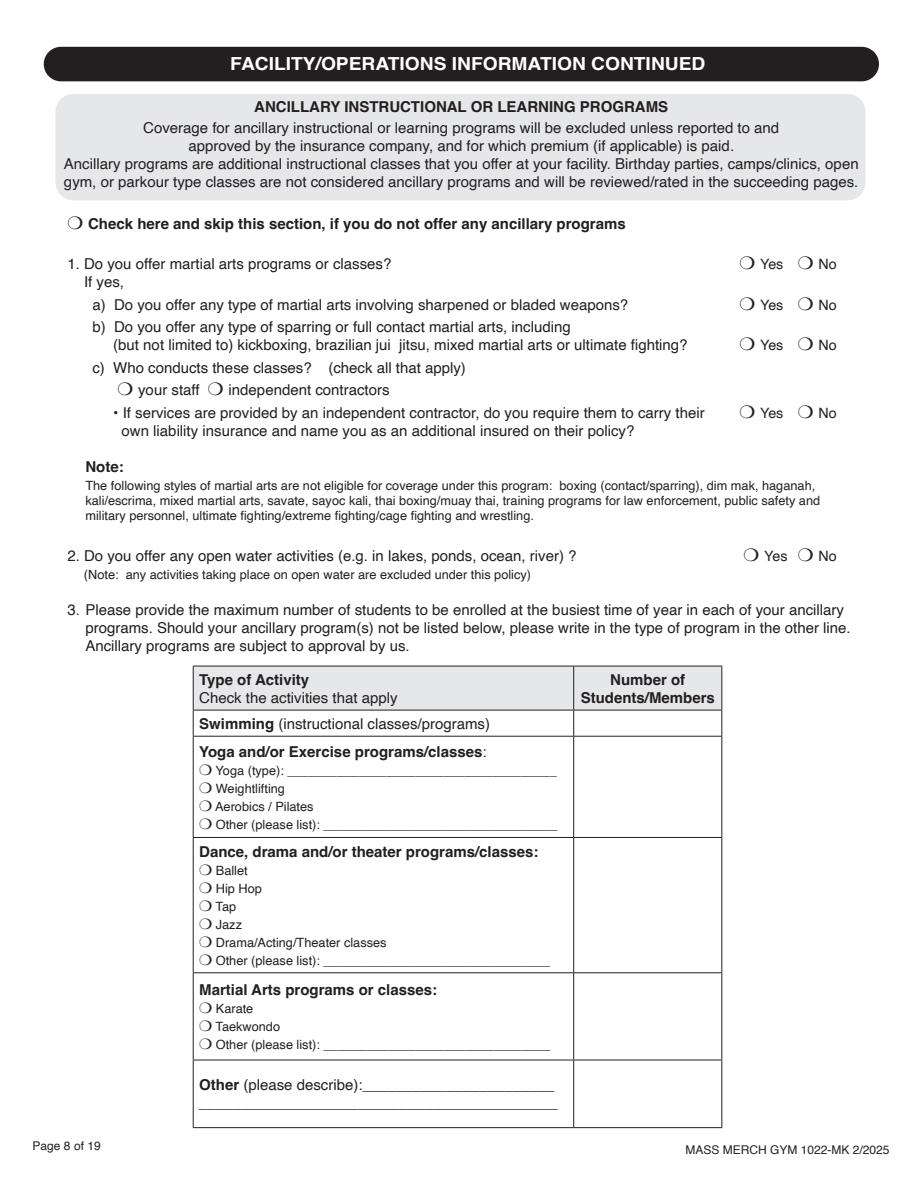
<style>
.page{position:relative;width:918px;height:1188px;background:#fff}
.page>*{position:absolute;margin:0;border:0;box-sizing:border-box;transform-origin:0 0}
.t1{font:700 18px "Helvetica";color:#fff;scale:1.07 1}
.t2{font:15px/18px "Helvetica";color:#231f20}
.t3{font:700 15px/18px "Helvetica";color:#231f20;text-align:center}
.t4{font:14.25px "Helvetica";color:#231f20}
.t5{font:12.75px/18px "Helvetica";color:#231f20}
.t6{font:12px "Helvetica";color:#231f20}
.s1{font-weight:400}
.s2{font-weight:700}
</style>
<div class="page">
<div style="left:56px;top:94px;width:810px;height:106px;background:#e6e7e9;border-radius:18px"></div>
<svg style="left:193px;top:666px;width:529px;height:70px"></svg>
<hr style="left:193px;top:736px;width:381px;height:1px;background:#231f20">
<hr style="left:193px;top:737px;width:1px;height:100px;background:#231f20">
<hr style="left:574px;top:736px;width:148px;height:1px;background:#231f20">
<hr style="left:573px;top:737px;width:1px;height:100px;background:#231f20">
<hr style="left:721px;top:737px;width:1px;height:100px;background:#231f20">
<hr style="left:193px;top:837px;width:381px;height:1px;background:#231f20">
<hr style="left:193px;top:838px;width:1px;height:134px;background:#231f20">
<hr style="left:574px;top:837px;width:148px;height:1px;background:#231f20">
<hr style="left:573px;top:838px;width:1px;height:134px;background:#231f20">
<hr style="left:721px;top:838px;width:1px;height:134px;background:#231f20">
<hr style="left:193px;top:972px;width:381px;height:1px;background:#231f20">
<hr style="left:193px;top:973px;width:1px;height:87px;background:#231f20">
<hr style="left:574px;top:972px;width:148px;height:1px;background:#231f20">
<hr style="left:573px;top:973px;width:1px;height:87px;background:#231f20">
<hr style="left:721px;top:973px;width:1px;height:87px;background:#231f20">
<hr style="left:193px;top:1060px;width:381px;height:1px;background:#231f20">
<hr style="left:193px;top:1060px;width:1px;height:67px;background:#231f20">
<hr style="left:574px;top:1060px;width:148px;height:1px;background:#231f20">
<hr style="left:573px;top:1060px;width:1px;height:67px;background:#231f20">
<hr style="left:721px;top:1060px;width:1px;height:67px;background:#231f20">
<hr style="left:193px;top:1127px;width:381px;height:1px;background:#231f20">
<hr style="left:574px;top:1127px;width:148px;height:1px;background:#231f20">
<div style="left:44px;top:47px;width:835px;height:34px;background:#231f20;border-radius:17px"></div>
<p class="t1" style="left:230px;top:52px;width:445px">FACILITY/OPERATIONS INFORMATION CONTINUED</p>
<p class="t3" style="left:254px;top:100px;width:415px">ANCILLARY INSTRUCTIONAL OR LEARNING PROGRAMS</p>
<p class="t2" style="left:64px;top:119px;width:796px;text-align:center">Coverage for ancillary instructional or learning programs will be excluded unless reported to and<br>approved by the insurance company, and for which premium (if applicable) is paid.<br>Ancillary programs are additional instructional classes that you offer at your facility. Birthday parties, camps/clinics, open gym, or parkour type classes are not considered ancillary programs and will be reviewed/rated in the succeeding pages.</p>
<p class="t3" style="left:88px;top:216px;width:539px">Check here and skip this section, if you do not offer any ancillary programs</p>
<p class="t2" style="left:67px;top:256px;width:326px">1. Do you offer martial arts programs or classes?</p>
<p class="t4" style="left:760px;top:253px;width:25px">Yes</p>
<p class="t4" style="left:819px;top:253px;width:20px">No</p>
<p class="t2" style="left:92px;top:271px;width:537px;line-height:22.5px;text-indent:-8px">If yes,<br>a) Do you offer any type of martial arts involving sharpened or bladed weapons?</p>
<p class="t4" style="left:760px;top:294px;width:25px">Yes</p>
<p class="t4" style="left:819px;top:294px;width:20px">No</p>
<p class="t2" style="left:113px;top:319px;width:576px;text-indent:-21px">b) Do you offer any type of sparring or full contact martial arts, including<br>(but not limited to) kickboxing, brazilian jui jitsu, mixed martial arts or ultimate fighting?</p>
<p class="t4" style="left:760px;top:334px;width:25px">Yes</p>
<p class="t4" style="left:819px;top:334px;width:20px">No</p>
<p class="t2" style="left:138px;top:357px;width:329px;line-height:22.5px;text-indent:-46px">c) Who conducts these classes? (check all that apply) your staff</p>
<p class="t2" style="left:229px;top:382px;width:162px">independent contractors</p>
<p class="t2" style="left:113px;top:404px;width:593px">• If services are provided by an independent contractor, do you require them to carry their</p>
<p class="t4" style="left:760px;top:402px;width:25px">Yes</p>
<p class="t4" style="left:819px;top:402px;width:20px">No</p>
<p class="t2" style="left:122px;top:422px;width:514px">own liability insurance and name you as an additional insured on their policy?</p>
<p class="t3" style="left:85px;top:459px;width:40px">Note:</p>
<p class="t5" style="left:85px;top:478px;width:736px;line-height:15.3px">The following styles of martial arts are not eligible for coverage under this program: boxing (contact/sparring), dim mak, haganah, kali/escrima, mixed martial arts, savate, sayoc kali, thai boxing/muay thai, training programs for law enforcement, public safety and military personnel, ultimate fighting/extreme fighting/cage fighting and wrestling.</p>
<p class="t2" style="left:67px;top:547px;width:511px">2. Do you offer any open water activities (e.g. in lakes, ponds, ocean, river) ?</p>
<p class="t4" style="left:764px;top:545px;width:25px">Yes</p>
<p class="t4" style="left:819px;top:545px;width:20px">No</p>
<p class="t5" style="left:84px;top:566px;width:449px">(Note: any activities taking place on open water are excluded under this policy)</p>
<p class="t2" style="left:85px;top:601px;width:767px;text-indent:-18px">3. Please provide the maximum number of students to be enrolled at the busiest time of year in each of your ancillary programs. Should your ancillary program(s) not be listed below, please write in the type of program in the other line.<br>Ancillary programs are subject to approval by us.</p>
<p class="t3" style="left:199px;top:672px;width:112px">Type of Activity</p>
<p class="t2" style="left:199px;top:689px;width:200px">Check the activities that apply</p>
<p class="t3" style="left:581px;top:672px;width:136px">Number of<br>Students/Members</p>
<p class="t6" style="left:33px;top:1136px;width:70px">Page 8 of 19</p>
<p class="t3" style="left:199px;top:711px;width:292px;line-height:27.8px;text-align:left">Swimming <span class="s1">(instructional classes/programs)<br></span>Yoga and/or Exercise programs/classes<span class="s1">:</span></p>
<p class="t5" style="left:215px;top:762px;width:344px">Yoga (type): ______________________________________ Weightlifting<br>Aerobics / Pilates<br>Other (please list): _________________________________</p>
<p class="t3" style="left:199px;top:844px;width:341px">Dance, drama and/or theater programs/classes:</p>
<p class="t5" style="left:216px;top:862px;width:336px">Ballet<br>Hip Hop<br>Tap<br>Jazz<br>Drama/Acting/Theater classes<br>Other (please list): ________________________________</p>
<p class="t3" style="left:199px;top:982px;width:239px">Martial Arts programs or classes:</p>
<p class="t5" style="left:216px;top:1000px;width:336px">Karate<br>Taekwondo<br>Other (please list): ________________________________</p>
<p class="t2" style="left:199px;top:1077px;width:360px"><span class="s2">Other</span> (please describe):_______________________ ___________________________________________</p>
<p class="t6" style="left:685px;top:1140px;width:206px">MASS MERCH GYM 1022-MK 2/2025</p>
</div>
